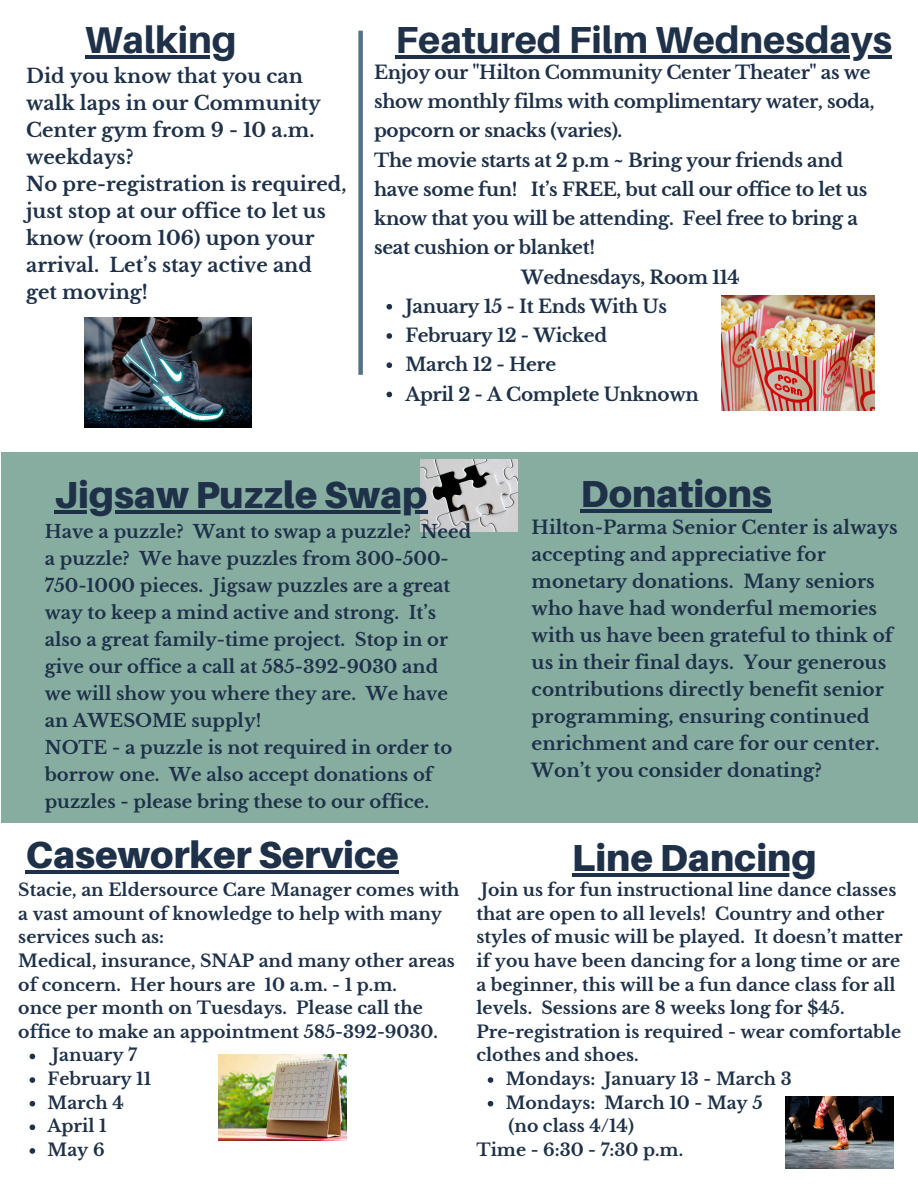
<style>
.page{position:relative;width:918px;height:1188px;background:#fff}
.page>*{position:absolute;margin:0;border:0;box-sizing:border-box;transform-origin:0 0}
.t1{font:900 37.65px "Aileron";color:#1e3149}
.t2{font:800 37.65px "Aileron";color:#1e3149}
.t3{font:700 19.5px/27px "Libre Baskerville";color:#1e3149}
.t4{font:700 18.45px "Libre Baskerville";letter-spacing:-.02em;color:#1e3149}
.t5{font:700 18.45px/27px "Libre Baskerville";color:#1e3149}
.t6{font:700 18px/27px "Libre Baskerville";color:#1e3149}
.t7{font:700 17.25px/23.7px "Libre Baskerville";color:#1e3149}
</style>
<div class="page">
<div style="left:358px;top:31px;width:5px;height:344px;background:#4f7486"></div>
<div style="left:1px;top:453px;width:917px;height:370px;background:#86ada0"></div>
<img style="left:85px;top:318px;width:166px;height:110px">
<img style="left:721px;top:296px;width:153px;height:115px">
<img style="left:219px;top:1055px;width:128px;height:85px">
<img style="left:785px;top:1096px;width:108px;height:72px">
<img style="left:421px;top:459px;width:97px;height:72px">
<hr style="left:396px;top:55px;width:496px;height:3px;background:#1e3149">
<svg style="left:387px;top:304px;width:5px;height:6px"></svg>
<svg style="left:387px;top:333px;width:5px;height:6px"></svg>
<svg style="left:387px;top:362px;width:5px;height:6px"></svg>
<svg style="left:387px;top:392px;width:5px;height:5px"></svg>
<hr style="left:54px;top:510px;width:374px;height:4px;background:#1e3149">
<hr style="left:25px;top:870px;width:374px;height:4px;background:#1e3149">
<svg style="left:30px;top:1054px;width:5px;height:5px"></svg>
<svg style="left:30px;top:1077px;width:5px;height:6px"></svg>
<svg style="left:30px;top:1101px;width:5px;height:5px"></svg>
<svg style="left:30px;top:1124px;width:5px;height:6px"></svg>
<svg style="left:30px;top:1148px;width:5px;height:6px"></svg>
<hr style="left:580px;top:509px;width:192px;height:4px;background:#1e3149">
<hr style="left:85px;top:55px;width:152px;height:3px;background:#1e3149">
<svg style="left:488px;top:1077px;width:5px;height:6px"></svg>
<svg style="left:488px;top:1101px;width:5px;height:5px"></svg>
<hr style="left:572px;top:874px;width:245px;height:3px;background:#1e3149">
<p class="t2" style="left:85px;top:16px;width:153px">Walking</p>
<p class="t3" style="left:26px;top:63px;width:322px">Did you know that you can walk laps in our Community<br>Center gym from 9 - 10 a.m. weekdays?<br>No pre-registration is required, just stop at our office to let us know (room 106) upon your arrival. Let’s stay active and get moving!</p>
<h1 class="t2" style="left:396px;top:16px;width:498px">Featured Film Wednesdays</h1>
<h2 class="t4" style="left:374px;top:61px;width:498px">Enjoy our "Hilton Community Center Theater" as we</h2>
<h2 class="t4" style="left:374px;top:90px;width:502px">show monthly films with complimentary water, soda,</h2>
<h2 class="t4" style="left:374px;top:120px;width:250px">popcorn or snacks (varies).</h2>
<h2 class="t4" style="left:374px;top:149px;width:471px">The movie starts at 2 p.m ~ Bring your friends and</h2>
<h2 class="t4" style="left:374px;top:178px;width:495px">have some fun! It’s FREE, but call our office to let us</h2>
<h2 class="t4" style="left:374px;top:207px;width:485px">know that you will be attending. Feel free to bring a</h2>
<h2 class="t4" style="left:374px;top:237px;width:223px">seat cushion or blanket!</h2>
<h2 class="t4" style="left:521px;top:266px;width:220px">Wednesdays, Room 114</h2>
<p class="t4" style="left:405px;top:295px;width:263px">January 15 - It Ends With Us</p>
<p class="t4" style="left:405px;top:324px;width:203px">February 12 - Wicked</p>
<h1 class="t4" style="left:405px;top:354px;width:152px">March 12 - Here</h1>
<h2 class="t4" style="left:405px;top:383px;width:295px">April 2 - A Complete Unknown</h2>
<h4 class="t1" style="left:580px;top:471px;width:193px">Donations</h4>
<p class="t1" style="left:54px;top:472px;width:375px">Jigsaw Puzzle Swap</p>
<p class="t6" style="left:45px;top:519px;width:428px">Have a puzzle? Want to swap a puzzle? Need a puzzle? We have puzzles from 300-500- 750-1000 pieces. Jigsaw puzzles are a great way to keep a mind active and strong. It’s also a great family-time project. Stop in or give our office a call at 585-392-9030 and<br>we will show you where they are. We have an AWESOME supply!<br>NOTE - a puzzle is not required in order to borrow one. We also accept donations of puzzles - please bring these to our office.</p>
<p class="t1" style="left:25px;top:831px;width:375px">Caseworker Service</p>
<p class="t7" style="left:18px;top:878px;width:443px">Stacie, an Eldersource Care Manager comes with a vast amount of knowledge to help with many services such as:<br>Medical, insurance, SNAP and many other areas of concern. Her hours are 10 a.m. - 1 p.m.<br>once per month on Tuesdays. Please call the office to make an appointment 585-392-9030.</p>
<p class="t7" style="left:52px;top:1044px;width:86px">January 7</p>
<h1 class="t7" style="left:48px;top:1067px;width:105px">February 11</h1>
<h1 class="t7" style="left:48px;top:1091px;width:78px">March 4</h1>
<h2 class="t7" style="left:48px;top:1114px;width:61px">April 1</h2>
<h2 class="t7" style="left:48px;top:1138px;width:58px">May 6</h2>
<h1 class="t5" style="left:532px;top:514px;width:367px">Hilton-Parma Senior Center is always accepting and appreciative for monetary donations. Many seniors who have had wonderful memories with us have been grateful to think of us in their final days. Your generous contributions directly benefit senior programming, ensuring continued enrichment and care for our center.<br>Won’t you consider donating?</h1>
<h1 class="t1" style="left:572px;top:835px;width:246px">Line Dancing</h1>
<p class="t7" style="left:476px;top:878px;width:428px">Join us for fun instructional line dance classes that are open to all levels! Country and other styles of music will be played. It doesn’t matter if you have been dancing for a long time or are a beginner, this will be a fun dance class for all levels. Sessions are 8 weeks long for $45.<br>Pre-registration is required - wear comfortable clothes and shoes.</p>
<p class="t7" style="left:506px;top:1067px;width:288px">Mondays: January 13 - March 3</p>
<p class="t7" style="left:506px;top:1091px;width:258px">Mondays: March 10 - May 5</p>
<p class="t7" style="left:509px;top:1114px;width:127px">(no class 4/14)</p>
<p class="t7" style="left:476px;top:1138px;width:208px">Time - 6:30 - 7:30 p.m.</p>
</div>
